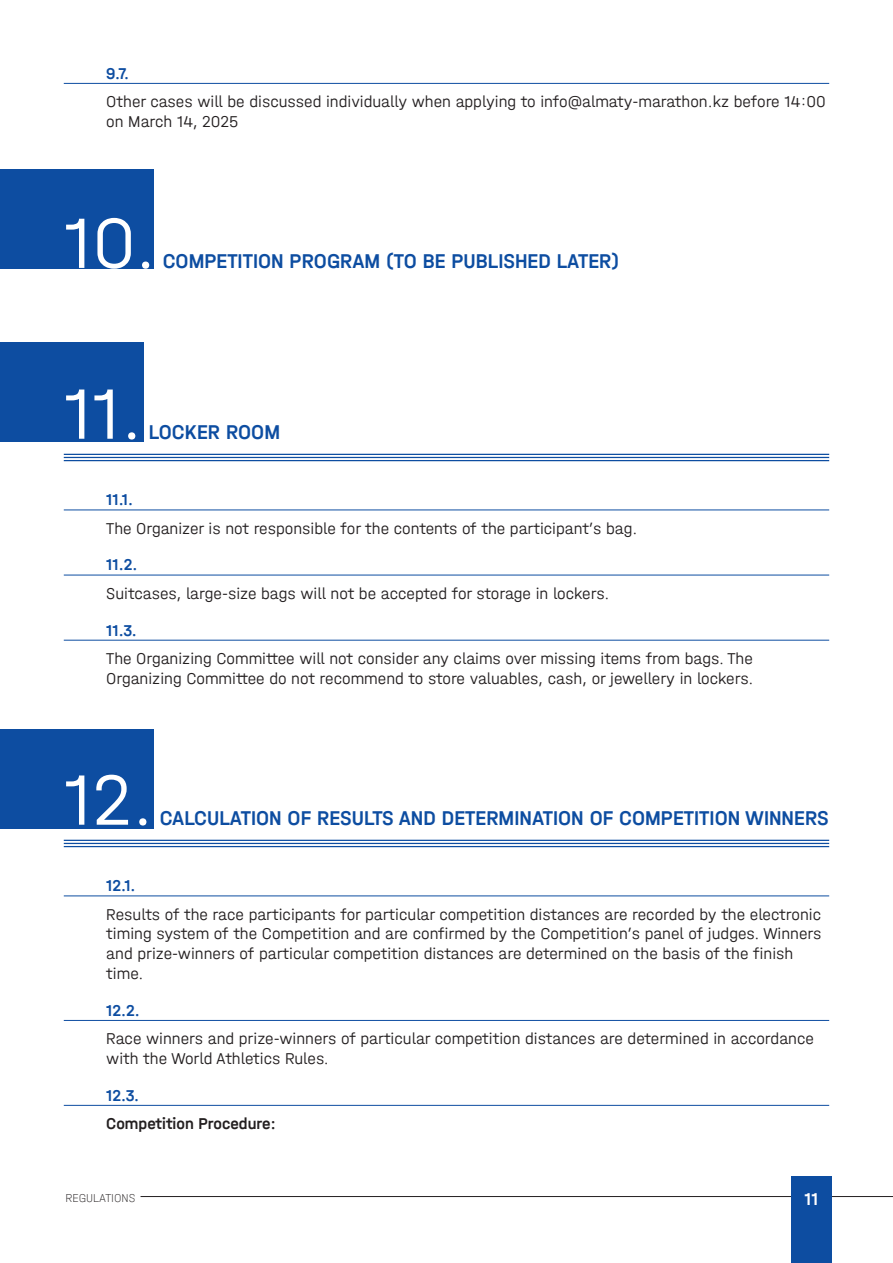
<style>
.page{position:relative;width:893px;height:1263px;background:#fff}
.page>*{position:absolute;margin:0;border:0;box-sizing:border-box;transform-origin:0 0}
.t1{font:300 75px "Halvar Mittel";color:#fff}
.t2{font:500 21px "Halvar Mittel";color:#0d4da1}
.t3{font:500 18px "Halvar Mittel";color:#fff}
.t4{font:300 16.5px/19.8px "Halvar Mittel";color:#231f20}
.t5{font:500 16.5px "Halvar Mittel";color:#0d4da1}
.t6{font:500 16.5px "Halvar Mittel";color:#231f20}
.t7{font:100 12px "Halvar Mittel";color:#231f20}
</style>
<div class="page">
<hr style="left:141px;top:1196px;width:752px;height:1px;background:#231f20">
<div style="left:791px;top:1176px;width:41px;height:87px;background:#0d4da1"></div>
<div style="left:0;top:169px;width:153px;height:100px;background:#0d4da1"></div>
<div style="left:0;top:342px;width:143px;height:100px;background:#0d4da1"></div>
<div style="left:0;top:729px;width:153px;height:100px;background:#0d4da1"></div>
<hr style="left:64px;top:83px;width:765px;height:1px;background:#0d4da1">
<hr style="left:64px;top:460px;width:765px;height:1px;background:#0d4da1">
<hr style="left:64px;top:457px;width:765px;height:1px;background:#0d4da1">
<hr style="left:64px;top:454px;width:765px;height:1px;background:#0d4da1">
<hr style="left:64px;top:510px;width:765px;height:1px;background:#0d4da1">
<hr style="left:64px;top:575px;width:765px;height:1px;background:#0d4da1">
<hr style="left:64px;top:640px;width:765px;height:1px;background:#0d4da1">
<hr style="left:64px;top:846px;width:765px;height:1px;background:#0d4da1">
<hr style="left:64px;top:843px;width:765px;height:1px;background:#0d4da1">
<hr style="left:64px;top:840px;width:765px;height:1px;background:#0d4da1">
<hr style="left:64px;top:895px;width:765px;height:1px;background:#0d4da1">
<hr style="left:64px;top:1020px;width:765px;height:1px;background:#0d4da1">
<hr style="left:64px;top:1105px;width:765px;height:1px;background:#0d4da1">
<p class="t5" style="left:106px;top:63px;width:24px">9.7.</p>
<p class="t4" style="left:106px;top:91px;width:721px">Other cases will be discussed individually when applying to info@almaty-marathon.kz before 14:00 on March 14, 2025</p>
<h1 class="t1" style="left:64px;top:199px;width:95px">10.</h1>
<p class="t2" style="left:163px;top:248px;width:458px">COMPETITION PROGRAM (TO BE PUBLISHED LATER)</p>
<h1 class="t1" style="left:64px;top:370px;width:81px">11.</h1>
<p class="t2" style="left:149px;top:419px;width:133px">LOCKER ROOM</p>
<p class="t5" style="left:106px;top:490px;width:28px">11.1.</p>
<p class="t4" style="left:106px;top:518px;width:533px">The Organizer is not responsible for the contents of the participant’s bag.</p>
<p class="t5" style="left:106px;top:555px;width:33px">11.2.</p>
<p class="t4" style="left:106px;top:583px;width:504px">Suitcases, large-size bags will not be accepted for storage in lockers.</p>
<p class="t5" style="left:106px;top:620px;width:32px">11.3.</p>
<p class="t4" style="left:106px;top:648px;width:648px">The Organizing Committee will not consider any claims over missing items from bags. The<br>Organizing Committee do not recommend to store valuables, cash, or jewellery in lockers.</p>
<h1 class="t1" style="left:64px;top:756px;width:92px">12.</h1>
<p class="t2" style="left:160px;top:805px;width:670px">CALCULATION OF RESULTS AND DETERMINATION OF COMPETITION WINNERS</p>
<p class="t5" style="left:106px;top:876px;width:31px">12.1.</p>
<p class="t4" style="left:106px;top:904px;width:717px">Results of the race participants for particular competition distances are recorded by the electronic timing system of the Competition and are confirmed by the Competition’s panel of judges. Winners and prize-winners of particular competition distances are determined on the basis of the finish time.</p>
<p class="t5" style="left:106px;top:1000px;width:35px">12.2.</p>
<p class="t4" style="left:106px;top:1028px;width:709px">Race winners and prize-winners of particular competition distances are determined in accordance with the World Athletics Rules.</p>
<p class="t5" style="left:106px;top:1085px;width:34px">12.3.</p>
<p class="t6" style="left:106px;top:1114px;width:171px">Competition Procedure:</p>
<p class="t7" style="left:65px;top:1191px;width:71px">REGULATIONS</p>
<p class="t3" style="left:804px;top:1188px;width:15px">11</p>
</div>
